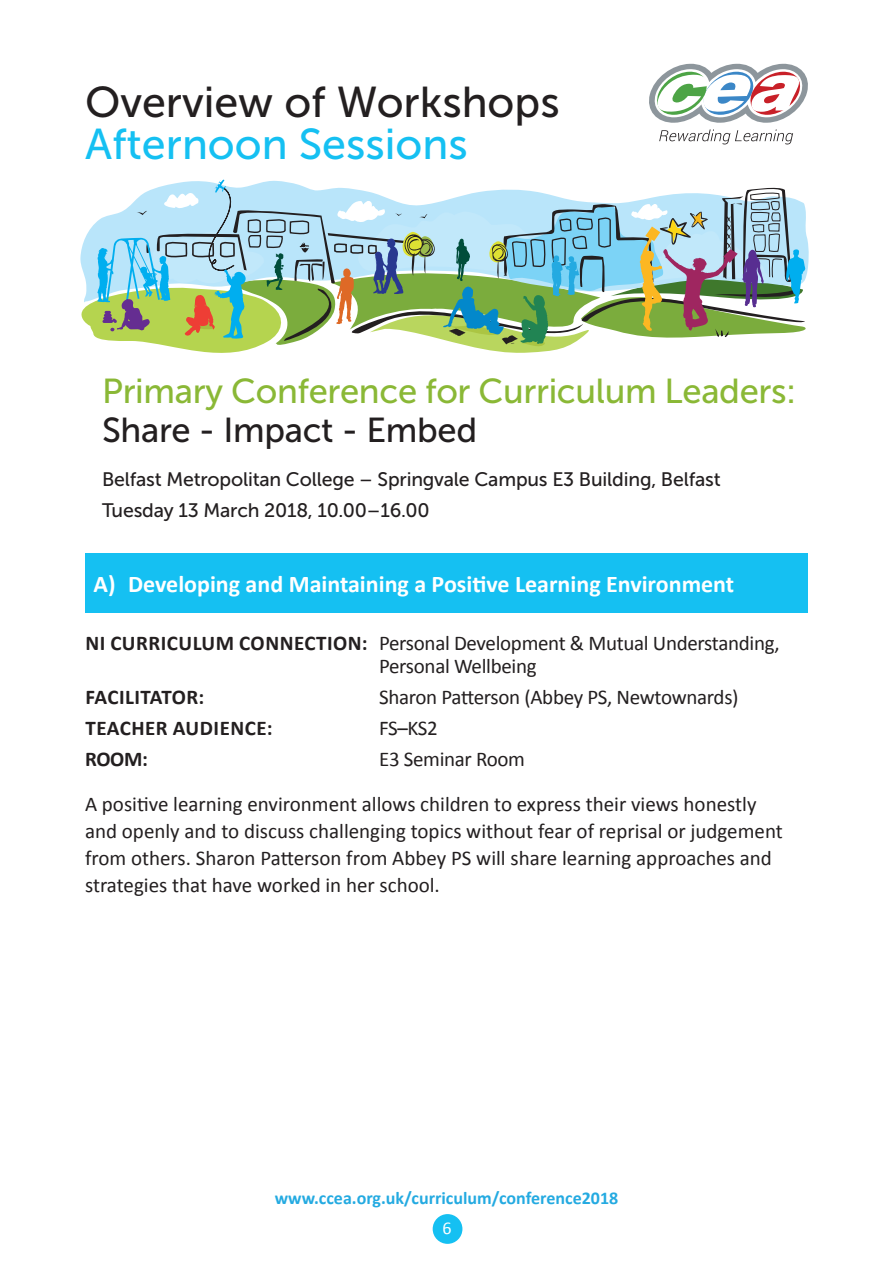
<style>
.page{position:relative;width:893px;height:1263px;background:#fff}
.page>*{position:absolute;margin:0;border:0;box-sizing:border-box;transform-origin:0 0}
.t1{font:43.05px "Museo Sans 500";color:#231f20}
.t2{font:43.05px "Museo Sans 500";color:#15c0f2}
.t3{font:34.65px "Museo Sans 500";letter-spacing:-.01em;color:#8ab836}
.t4{font:34.65px "Museo Sans 500";letter-spacing:-.01em;color:#231f20}
.t5{font:700 24px "Calibri";color:#fff}
.t6{font:21px/27px "Calibri";color:#231f20}
.t7{font:700 21px "Calibri";letter-spacing:.025em;color:#231f20}
.t8{font:19.5px "Museo Sans 500";letter-spacing:-.01em;color:#231f20}
.t9{font:700 18px "Calibri";color:#24aae1}
.t10{font:18px "Calibri";color:#fff}
.s1{font-weight:700}
</style>
<div class="page">
<div style="left:433px;top:1214px;width:29px;height:30px;background:#15c0f2;border-radius:50%"></div>
<svg style="left:659px;top:129px;width:134px;height:15px"></svg>
<svg style="left:649px;top:63px;width:159px;height:60px"></svg>
<svg style="left:80px;top:179px;width:729px;height:174px"></svg>
<div style="left:85px;top:553px;width:723px;height:59px;background:#15c0f2"></div>
<p class="t1" style="left:85px;top:79px;width:476px">Overview of Workshops</p>
<p class="t2" style="left:85px;top:121px;width:384px">Afternoon Sessions</p>
<p class="t3" style="left:102px;top:372px;width:696px">Primary Conference for Curriculum Leaders:</p>
<p class="t4" style="left:102px;top:411px;width:377px">Share - Impact - Embed</p>
<p class="t8" style="left:102px;top:468px;width:620px">Belfast Metropolitan College – Springvale Campus E3 Building, Belfast</p>
<p class="t8" style="left:102px;top:500px;width:329px">Tuesday 13 March 2018, 10.00–16.00</p>
<p class="t5" style="left:94px;top:568px;width:642px">A) Developing and Maintaining a Positive Learning Environment</p>
<p class="t6" style="left:379px;top:632px;width:402px;line-height:22.5px;text-indent:-294px"><span class="s1">NI CURRICULUM CONNECTION:</span> Personal Development &amp; Mutual Understanding,<br>Personal Wellbeing</p>
<p class="t7" style="left:85px;top:683px;width:120px">FACILITATOR:</p>
<p class="t6" style="left:379px;top:683px;width:361px">Sharon Patterson (Abbey PS, Newtownards)</p>
<p class="t7" style="left:85px;top:714px;width:189px">TEACHER AUDIENCE:</p>
<p class="t6" style="left:379px;top:714px;width:60px">FS–KS2</p>
<p class="t7" style="left:85px;top:745px;width:64px">ROOM:</p>
<p class="t6" style="left:379px;top:745px;width:147px">E3 Seminar Room</p>
<p class="t6" style="left:85px;top:790px;width:699px">A positive learning environment allows children to express their views honestly and openly and to discuss challenging topics without fear of reprisal or judgement from others. Sharon Patterson from Abbey PS will share learning approaches and strategies that have worked in her school.</p>
<p class="t9" style="left:275px;top:1187px;width:345px">www.ccea.org.uk/curriculum/conference2018</p>
<p class="t10" style="left:443px;top:1216px;width:11px">6</p>
</div>
